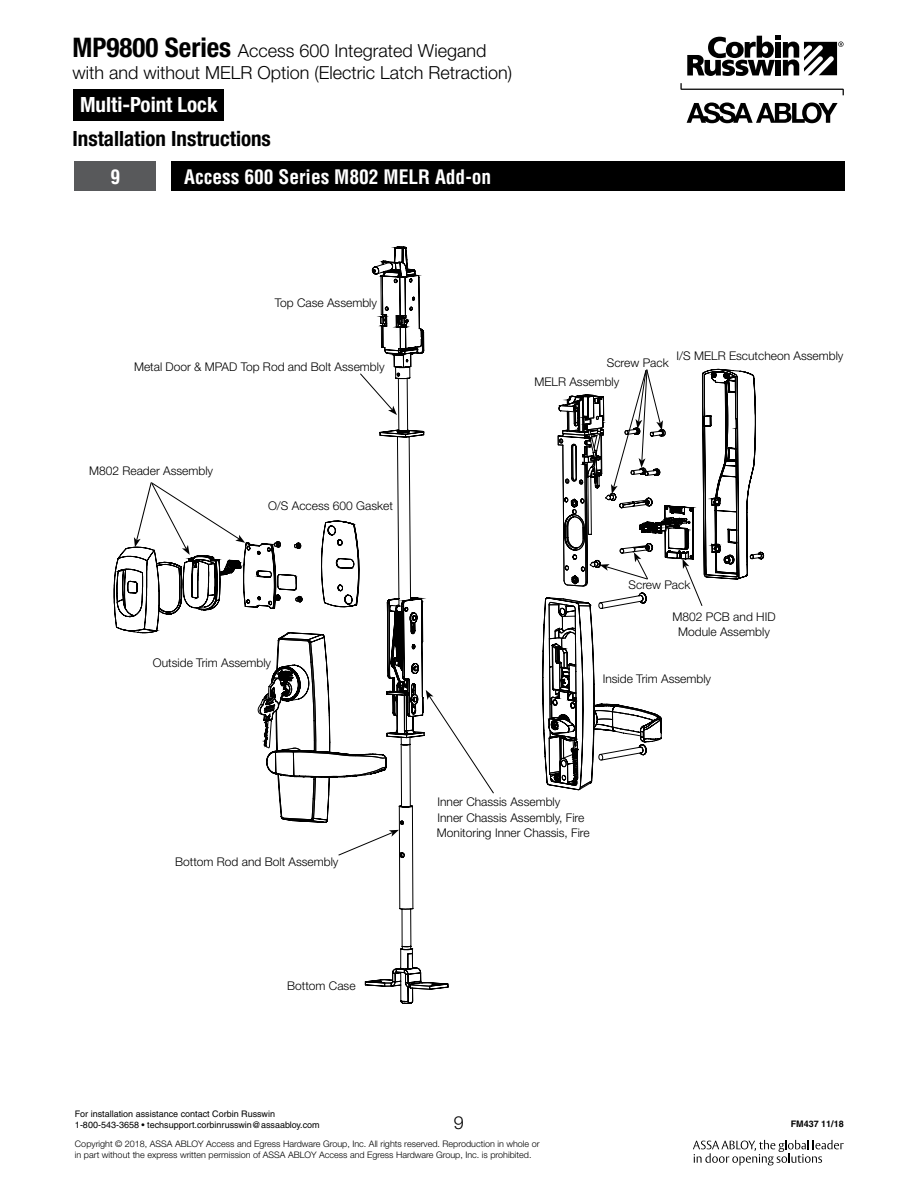
<style>
.page{position:relative;width:918px;height:1188px;background:#fff}
.page>*{position:absolute;margin:0;border:0;box-sizing:border-box;transform-origin:0 0}
.t1{font:700 condensed 21px "Helvetica Neue";color:#000}
.t2{font:700 condensed 21px "Helvetica Neue";color:#fff}
.t3{font:700 condensed 19.5px "Helvetica";color:#fff}
.t4{font:300 18px/21.6px "Helvetica Neue";color:#000}
.t5{font:300 12px/15.6px "Helvetica Neue LT Std";color:#000}
.t6{font:300 9px/10.8px "Helvetica Neue";color:#000}
.t7{font:9px/10.8px "Helvetica";color:#000}
.t8{font:700 9px "Helvetica";color:#000}
.s1{font-weight:700;font-stretch:condensed;font-size:27px}
</style>
<div class="page">
<svg style="left:680px;top:83px;width:164px;height:12px"></svg>
<svg style="left:687px;top:102px;width:151px;height:21px"></svg>
<svg style="left:687px;top:36px;width:157px;height:40px"></svg>
<svg style="left:693px;top:1140px;width:151px;height:25px"></svg>
<div style="left:73px;top:89px;width:151px;height:32px;background:#000"></div>
<div style="left:75px;top:162px;width:81px;height:29px;background:#58595b"></div>
<div style="left:171px;top:162px;width:674px;height:29px;background:#000"></div>
<svg style="left:371px;top:246px;width:54px;height:235px"></svg>
<svg style="left:360px;top:373px;width:37px;height:42px"></svg>
<svg style="left:113px;top:481px;width:381px;height:523px"></svg>
<svg style="left:542px;top:369px;width:222px;height:422px"></svg>
<h3 class="t4" style="left:73px;top:40px;width:441px"><span class="s1">MP9800 Series</span> Access 600 Integrated Wiegand with and without MELR Option (Electric Latch Retraction)</h3>
<h1 class="t2" style="left:80px;top:92px;width:139px">Multi-Point Lock</h1>
<h1 class="t1" style="left:73px;top:126px;width:200px">Installation Instructions</h1>
<h2 class="t3" style="left:111px;top:165px;width:11px">9</h2>
<h2 class="t3" style="left:184px;top:165px;width:309px">Access 600 Series M802 MELR Add-on</h2>
<p class="t5" style="left:275px;top:296px;width:104px">Top Case Assembly</p>
<p class="t5" style="left:134px;top:360px;width:252px">Metal Door &amp; MPAD op Rod and Bolt Assembly</p>
<p class="t5" style="left:241px;top:360px;width:8px">T</p>
<p class="t5" style="left:89px;top:465px;width:126px">M802 Reader Assembly</p>
<p class="t5" style="left:268px;top:499px;width:126px">O/S Access 600 Gasket</p>
<p class="t5" style="left:153px;top:656px;width:120px">Outside Trim Assembly</p>
<p class="t5" style="left:175px;top:855px;width:165px">Bottom Rod and Bolt Assembly</p>
<p class="t5" style="left:535px;top:355px;width:136px;line-height:18.9px;text-indent:72px">Screw Pack<br>MELR Assembly</p>
<p class="t5" style="left:677px;top:349px;width:168px">I/S MELR Escutcheon Assembly</p>
<p class="t5" style="left:629px;top:578px;width:63px">Screw Pack</p>
<p class="t5" style="left:673px;top:611px;width:104px;line-height:14.9px;text-align:center">M802 PCB and HID<br>Module Assembly</p>
<p class="t5" style="left:603px;top:672px;width:110px">Inside Trim Assembly</p>
<p class="t5" style="left:437px;top:795px;width:154px">Inner Chassis Assembly<br>Inner Chassis Assembly, Fire<br>Monitoring Inner Chassis, Fire</p>
<p class="t5" style="left:287px;top:979px;width:70px">Bottom Case</p>
<p class="t7" style="left:75px;top:1108px;width:246px">For installation assistance contact Corbin Russwin<br>1-800-543-3658 • techsupport.corbinrusswin@assaabloy.com</p>
<h3 class="t4" style="left:454px;top:1111px;width:12px">9</h3>
<p class="t8" style="left:791px;top:1119px;width:55px">FM437 11/18</p>
<p class="t6" style="left:75px;top:1139px;width:466px">Copyright © 2018, ASSA ABLOY Access and Egress Hardware Group, Inc. All rights reserved. Reproduction in whole or in part without the express written permission of ASSA ABLOY Access and Egress Hardware Group, Inc. is prohibited.</p>
</div>
